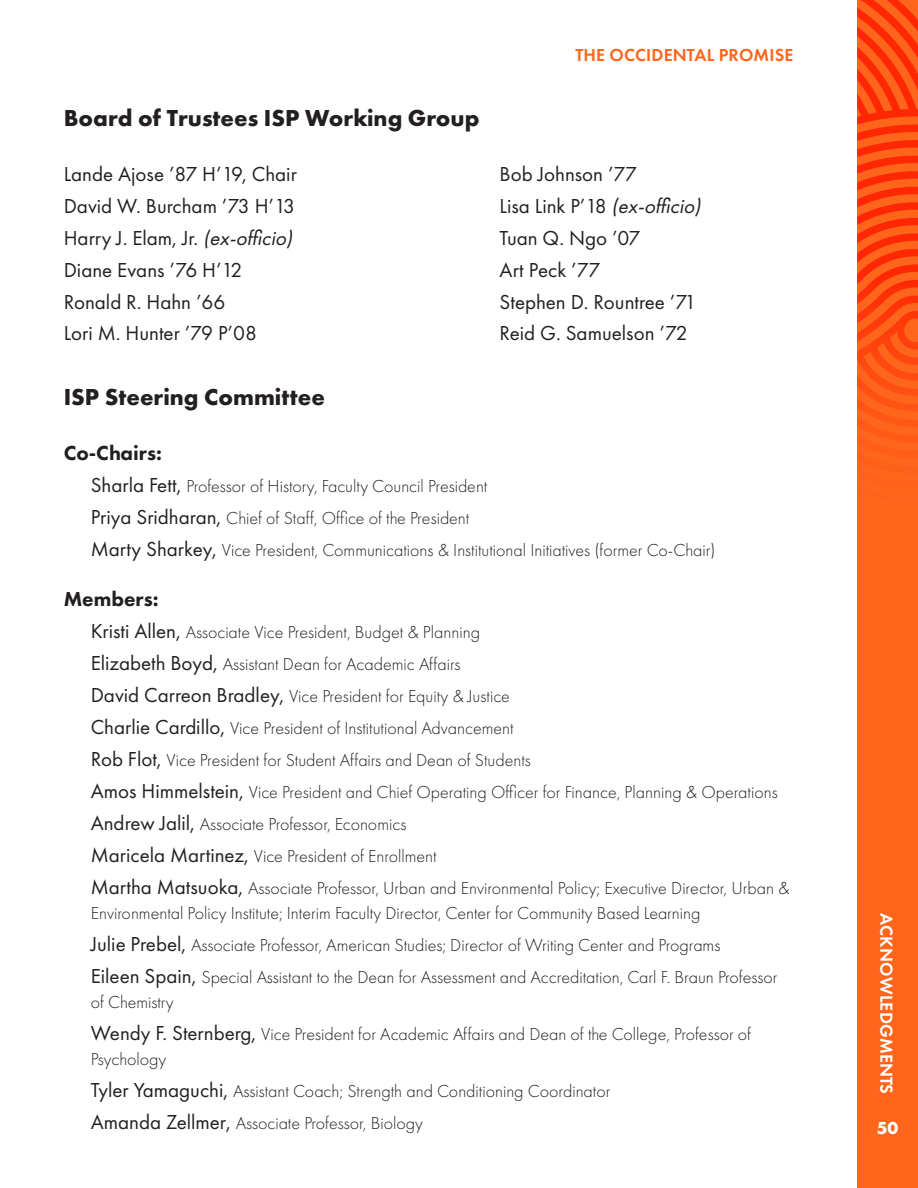
<style>
.page{position:relative;width:918px;height:1188px;background:#fff}
.page>*{position:absolute;margin:0;border:0;box-sizing:border-box;transform-origin:0 0}
.t1{font:700 24px "Futura PT";color:#231f20}
.t2{font:21px "Futura PT";color:#231f20}
.t3{font:800 21px "Futura PT";color:#231f20}
.t4{font:300 18px/25.2px "Futura PT";color:#231f20}
.t5{font:600 18px "Futura PT";letter-spacing:.01em;color:#ff661c}
.t6{font:600 18px "Futura PT";letter-spacing:.01em;color:#fff}
.t7{font:700 18px "Futura PT";color:#fff}
.s1{font-style:italic}
.s2{font-weight:400;font-size:21px}
</style>
<div class="page">
<div style="left:857px;top:0;width:61px;height:1188px;background:#ff661c"></div>
<svg style="left:857px;top:0;width:61px;height:441px"></svg>
<p class="t1" style="left:64px;top:103px;width:417px">Board of Trustees ISP Working Group</p>
<p class="t2" style="left:64px;top:161px;width:235px">Lande Ajose ’87 H’19, Chair</p>
<p class="t2" style="left:64px;top:193px;width:233px">David W. Burcham ’73 H’13</p>
<p class="t2" style="left:64px;top:225px;width:234px">Harry J. Elam, Jr. <span class="s1">(ex-officio)</span></p>
<p class="t2" style="left:64px;top:257px;width:180px">Diane Evans ’76 H’12</p>
<p class="t2" style="left:64px;top:289px;width:163px">Ronald R. Hahn ’66</p>
<p class="t2" style="left:64px;top:321px;width:195px">Lori M. Hunter ’79 P’08</p>
<p class="t1" style="left:64px;top:382px;width:263px">ISP Steering Committee</p>
<p class="t5" style="left:575px;top:44px;width:220px">THE OCCIDENTAL PROMISE</p>
<p class="t2" style="left:500px;top:161px;width:139px">Bob Johnson ’77</p>
<p class="t2" style="left:500px;top:193px;width:207px">Li sa Li n k P ’ 18 <span class="s1">(ex-officio)</span></p>
<p class="t2" style="left:500px;top:225px;width:142px">Tuan Q. Ngo ’07</p>
<p class="t2" style="left:500px;top:257px;width:102px">Art Peck ’77</p>
<p class="t2" style="left:500px;top:289px;width:198px">Stephen D. Rountree ’71</p>
<p class="t2" style="left:500px;top:321px;width:190px">Reid G. Samuelson ’72</p>
<p class="t3" style="left:64px;top:440px;width:100px">Co-Chairs:</p>
<p class="t4" style="left:91px;top:473px;width:398px"><span class="s2">Sharla Fett,</span> Professor of History, Faculty Council President</p>
<p class="t4" style="left:91px;top:505px;width:380px"><span class="s2">Priya Sridharan,</span> Chief of Staff, Office of the President</p>
<p class="t4" style="left:91px;top:537px;width:626px"><span class="s2">Marty Sharkey,</span> Vice President, Communications &amp; Institutional Initiatives (former Co-Chair)</p>
<p class="t3" style="left:64px;top:586px;width:96px">Members:</p>
<p class="t4" style="left:91px;top:620px;width:391px"><span class="s2">Kristi Allen,</span> Associate Vice President, Budget &amp; Planning</p>
<p class="t4" style="left:91px;top:652px;width:371px"><span class="s2">Elizabeth Boyd,</span> Assistant Dean for Academic Affairs</p>
<p class="t4" style="left:91px;top:684px;width:421px"><span class="s2">David Carreon Bradley,</span> Vice President for Equity &amp; Justice</p>
<p class="t4" style="left:91px;top:715px;width:424px"><span class="s2">Charlie Cardillo,</span> Vice President of Institutional Advancement</p>
<p class="t4" style="left:91px;top:747px;width:442px"><span class="s2">Rob Flot,</span> Vice President for Student Affairs and Dean of Students</p>
<p class="t4" style="left:91px;top:779px;width:688px"><span class="s2">Amos Himmelstein,</span> Vice President and Chief Operating Officer for Finance, Planning &amp; Operations</p>
<p class="t4" style="left:91px;top:811px;width:317px"><span class="s2">Andrew Jalil,</span> Associate Professor, Economics</p>
<p class="t4" style="left:91px;top:843px;width:347px"><span class="s2">Maricela Martinez,</span> Vice President of Enrollment</p>
<p class="t4" style="left:91px;top:875px;width:700px"><span class="s2">Martha Matsuoka,</span> Associate Professor, Urban and Environmental Policy; Executive Director, Urban &amp;<br>Environmental Policy Institute; Interim Faculty Director, Center for Community Based Learning</p>
<p class="t4" style="left:91px;top:932px;width:631px"><span class="s2">Julie Prebel,</span> Associate Professor, American Studies; Director of Writing Center and Programs</p>
<p class="t4" style="left:91px;top:964px;width:688px"><span class="s2">Eileen Spain,</span> Special Assistant to the Dean for Assessment and Accreditation, Carl F. Braun Professor of Chemistry</p>
<p class="t4" style="left:91px;top:1021px;width:662px"><span class="s2">Wendy F. Sternberg,</span> Vice President for Academic Affairs and Dean of the College, Professor of<br>Psychology</p>
<p class="t4" style="left:91px;top:1079px;width:521px"><span class="s2">Tyler Yamaguchi,</span> Assistant Coach; Strength and Conditioning Coordinator</p>
<p class="t4" style="left:91px;top:1111px;width:334px"><span class="s2">Amanda Zellmer,</span> Associate Professor, Biology</p>
<p class="t6" style="left:898px;top:913px;width:182px;rotate:90deg">ACKNOWLEDGMENTS</p>
<p class="t7" style="left:877px;top:1116px;width:23px">50</p>
</div>
